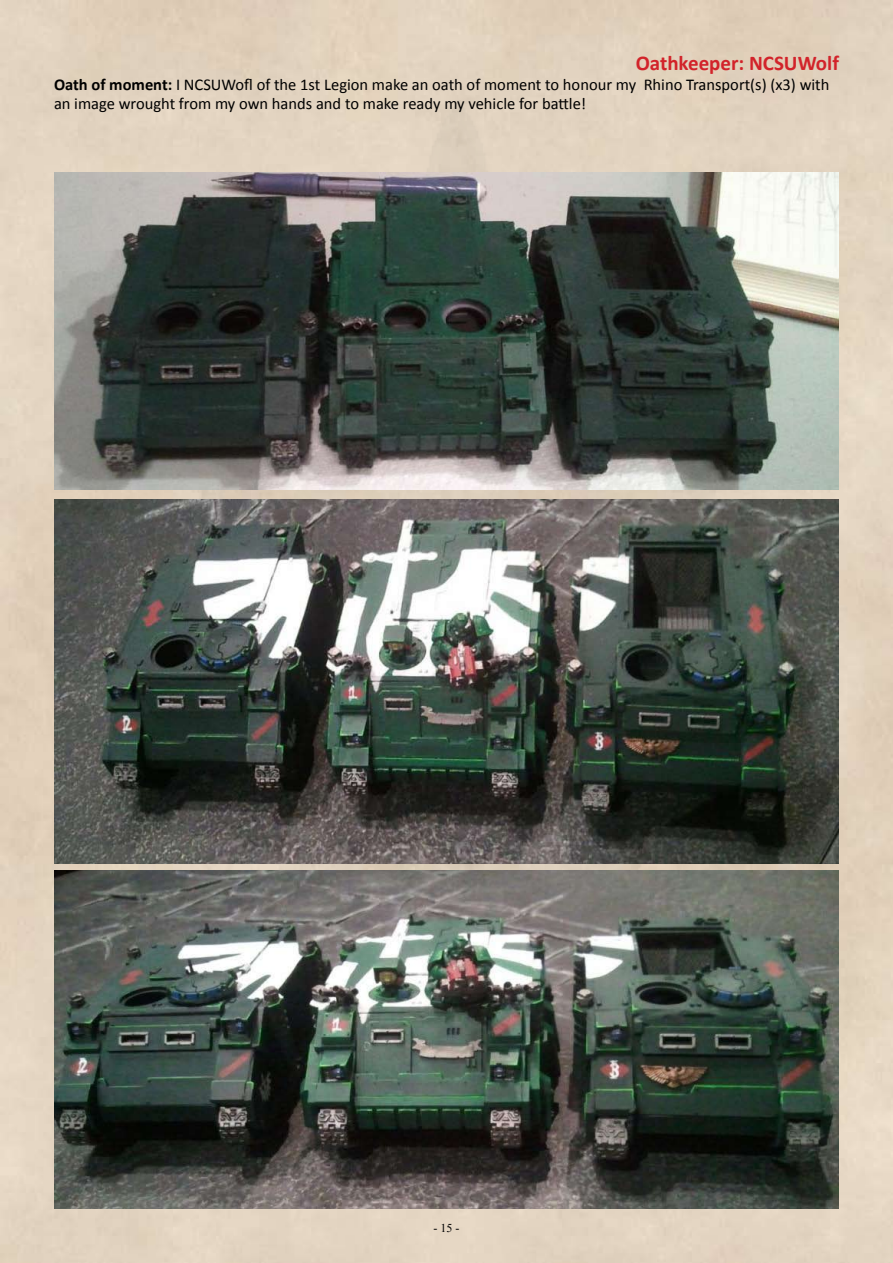
<style>
.page{position:relative;width:893px;height:1263px;background:#fff}
.page>*{position:absolute;margin:0;border:0;box-sizing:border-box;transform-origin:0 0}
.t1{font:700 21px "Calibri";color:#d2232a}
.t2{font:16.5px/19.8px "Calibri";color:#000}
.t3{font:12px "Times New Roman";color:#000}
.s1{font-weight:700}
</style>
<div class="page">
<img style="left:0;top:0;width:893px;height:1263px">
<img style="left:191px;top:101px;width:532px;height:769px">
<img style="left:54px;top:173px;width:785px;height:316px">
<img style="left:54px;top:500px;width:785px;height:364px">
<img style="left:54px;top:870px;width:785px;height:338px">
<p class="t1" style="left:636px;top:50px;width:205px">Oathkeeper: NCSUWolf</p>
<p class="t2" style="left:54px;top:73px;width:777px"><span class="s1">Oath of moment:</span> I NCSUWofl of the 1st Legion make an oath of moment to honour my Rhino Transport(s) (x3) with an image wrought from my own hands and to make ready my vehicle for battle!</p>
<p class="t3" style="left:433px;top:1219px;width:27px">- 15 -</p>
</div>
